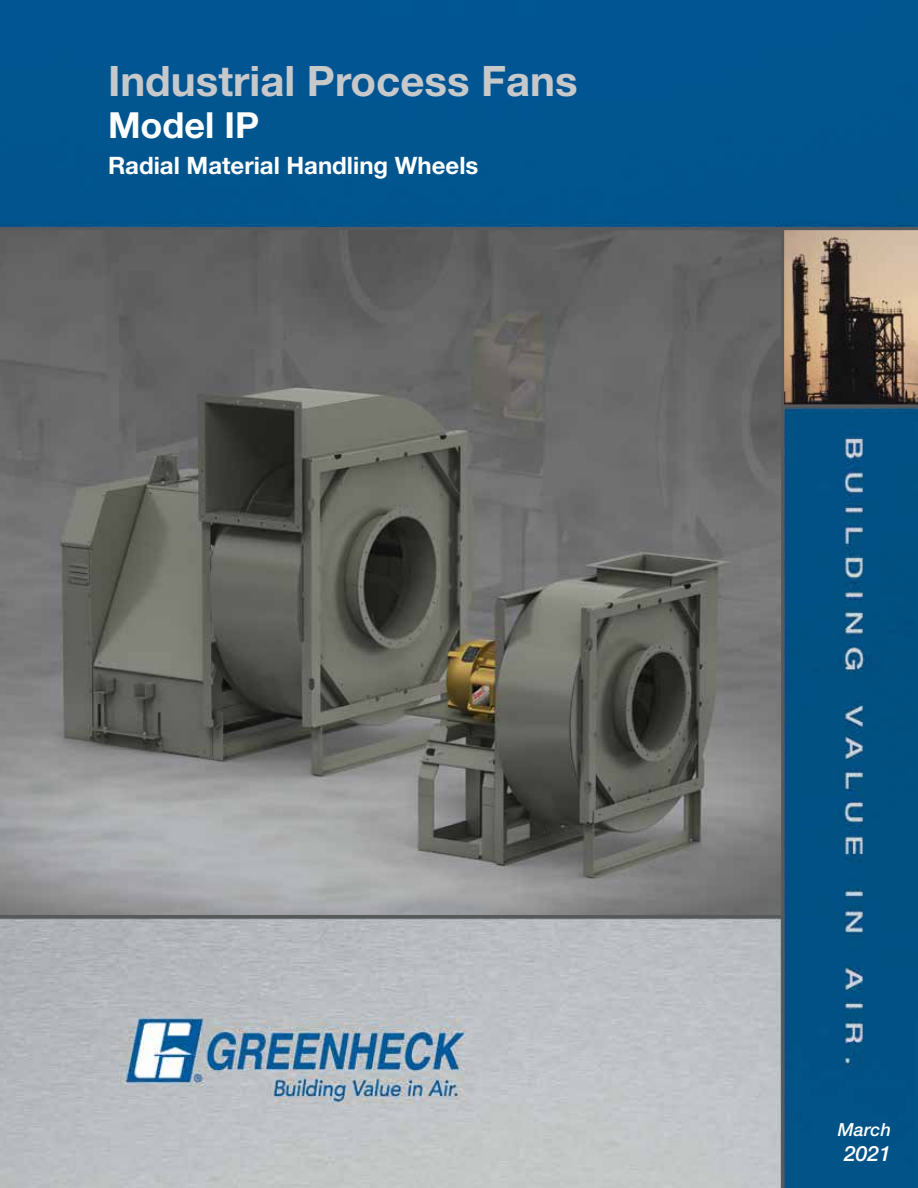
<style>
.page{position:relative;width:918px;height:1188px;background:#fff}
.page>*{position:absolute;margin:0;border:0;box-sizing:border-box;transform-origin:0 0}
.t1{font:700 42px "Helvetica Neue LT Std";color:#c7c8ca}
.t2{font:700 36px "Helvetica Neue LT Std";color:#fff}
.t3{font:700 24px "Helvetica Neue LT Std";color:#fff}
.t4{font:italic 500 21px "Helvetica Neue LT Std";color:#fff}
.t5{font:italic 500 18px "Helvetica Neue LT Std";color:#fff}
</style>
<div class="page">
<img style="left:0;top:0;width:918px;height:1188px">
<img style="left:784px;top:230px;width:134px;height:174px">
<img style="left:0;top:230px;width:781px;height:685px">
<hr style="left:0;top:915px;width:784px;height:3px;background:#58595b">
<hr style="left:0;top:227px;width:918px;height:3px;background:#58595b">
<hr style="left:783px;top:404px;width:135px;height:3px;background:#58595b">
<hr style="left:781px;top:228px;width:3px;height:960px;background:#58595b">
<h1 class="t1" style="left:108px;top:55px;width:471px">Industrial Process Fans</h1>
<h2 class="t2" style="left:108px;top:103px;width:153px">Model IP</h2>
<p class="t3" style="left:108px;top:151px;width:372px">Radial Material Handling Wheels</p>
<p class="t5" style="left:838px;top:1119px;width:55px">March</p>
<p class="t4" style="left:844px;top:1141px;width:48px">2021</p>
</div>
